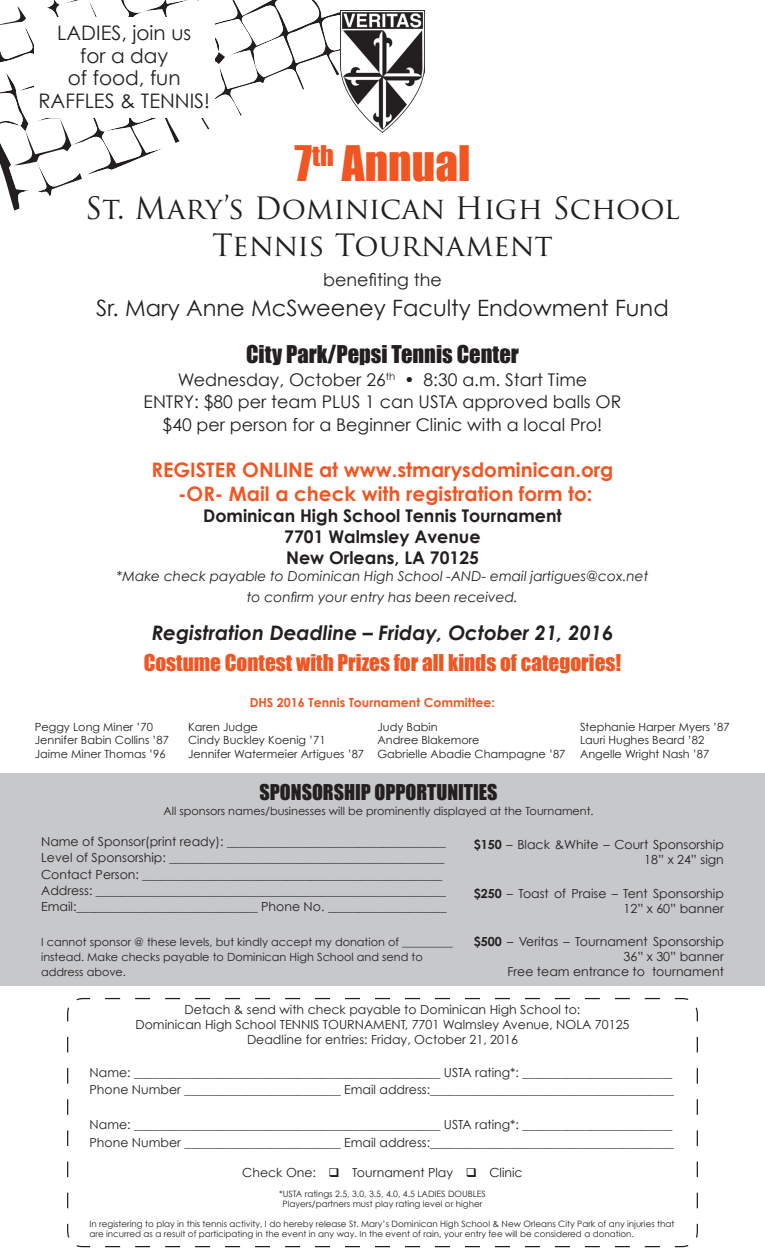
<style>
.page{position:relative;width:765px;height:1260px;background:#fff}
.page>*{position:absolute;margin:0;border:0;box-sizing:border-box;transform-origin:0 0}
.t1{font:45px "Impact";color:#f15622}
.t2{font:30px "Trajan Pro";color:#231f20}
.t3{font:22.5px "Century Gothic";color:#231f20}
.t4{font:22.5px "Impact";color:#231f20}
.t5{font:21.25px "Impact";color:#f15622}
.t6{font:700 20px "Century Gothic";color:#f15622}
.t7{font:20px "Century Gothic";color:#231f20}
.t8{font:italic 700 20px "Century Gothic";color:#231f20}
.t9{font:20px "Impact";color:#231f20}
.t10{font:17.5px "Century Gothic";color:#231f20}
.t11{font:700 17.5px "Century Gothic";color:#231f20}
.t12{font:italic 13.75px "Century Gothic";color:#231f20}
.t13{font:12.5px "Century Gothic";color:#231f20}
.t14{font:700 12.5px "Century Gothic";color:#f15622}
.t15{font:11.25px/15px "Century Gothic";color:#231f20}
.t16{font:8.75px/10px "Century Gothic";color:#231f20}
.s1{font-weight:700}
</style>
<div class="page">
<svg style="left:0;top:0;width:340px;height:211px"></svg>
<div style="left:0;top:773px;width:765px;height:212px;background:#c7c8ca"></div>
<img style="left:340px;top:10px;width:85px;height:122px">
<div style="left:34px;top:17px;width:181px;height:101px;background:#fff"></div>
<svg style="left:67px;top:997px;width:631px;height:251px"></svg>
<svg style="left:340px;top:1177px;width:12px;height:1px"></svg>
<p class="t7" style="left:57px;top:21px;width:136px">LADIES, join us</p>
<p class="t7" style="left:80px;top:43px;width:90px">for a day</p>
<p class="t7" style="left:68px;top:66px;width:114px">of food, fun</p>
<p class="t7" style="left:38px;top:88px;width:173px">RAFFLES &amp; TENNIS!</p>
<p class="t1" style="left:295px;top:129px;width:177px">7<sup>th</sup> Annual</p>
<p class="t2" style="left:85px;top:189px;width:596px">St. Mary’s Dominican High School</p>
<p class="t2" style="left:212px;top:226px;width:342px">Tennis Tournament</p>
<p class="t10" style="left:323px;top:269px;width:120px">benefiting the</p>
<p class="t3" style="left:96px;top:295px;width:574px">Sr. Mary Anne McSweeney Faculty Endowment Fund</p>
<p class="t4" style="left:246px;top:337px;width:274px">City Park/Pepsi Tennis Center</p>
<p class="t10" style="left:178px;top:369px;width:411px">Wednesday, October 26<sup>th</sup> • 8:30 a.m. Start Time</p>
<p class="t10" style="left:144px;top:391px;width:479px">ENTRY: $80 per team PLUS 1 can USTA approved balls OR</p>
<p class="t10" style="left:163px;top:414px;width:441px">$40 per person for a Beginner Clinic with a local Pro!</p>
<p class="t6" style="left:152px;top:458px;width:463px">REGISTER ONLINE at www.stmarysdominican.org</p>
<p class="t6" style="left:178px;top:482px;width:416px">-OR- Mail a check with registration form to:</p>
<p class="t11" style="left:203px;top:505px;width:360px">Dominican High School Tennis Tournament</p>
<p class="t11" style="left:284px;top:526px;width:198px">7701 Walmsley Avenue</p>
<p class="t11" style="left:286px;top:547px;width:194px">New Orleans, LA 70125</p>
<p class="t12" style="left:117px;top:568px;width:533px">*Make check payable to Dominican High School -AND- email jartigues@cox.net</p>
<p class="t12" style="left:247px;top:589px;width:273px">to confirm your entry has been received.</p>
<p class="t8" style="left:152px;top:620px;width:463px">Registration Deadline – Friday, October 21, 2016</p>
<p class="t5" style="left:144px;top:646px;width:479px">Costume Contest with Prizes for all kinds of categories!</p>
<p class="t14" style="left:250px;top:695px;width:247px">DHS 2016 Tennis Tournament Committee:</p>
<p class="t15" style="left:35px;top:719px;width:120px">Peggy Long Miner ’70</p>
<p class="t15" style="left:35px;top:733px;width:136px">Jennifer Babin Collins ’87</p>
<p class="t15" style="left:35px;top:746px;width:132px">Jaime Miner Thomas ’96</p>
<p class="t15" style="left:378px;top:719px;width:62px">Judy Babin</p>
<p class="t15" style="left:378px;top:733px;width:103px">Andree Blakemore</p>
<p class="t15" style="left:378px;top:746px;width:189px">Gabrielle Abadie Champagne ’87</p>
<p class="t15" style="left:580px;top:719px;width:151px">Stephanie Harper Myers ’87</p>
<p class="t15" style="left:580px;top:733px;width:126px">Lauri Hughes Beard ’82</p>
<p class="t15" style="left:580px;top:746px;width:131px">Angelle Wright Nash ’87</p>
<p class="t15" style="left:188px;top:719px;width:71px">Karen Judge</p>
<p class="t15" style="left:188px;top:733px;width:139px">Cindy Buckley Koenig ’71</p>
<p class="t15" style="left:188px;top:746px;width:178px">Jennifer Watermeier Artigues ’87</p>
<p class="t9" style="left:260px;top:777px;width:240px">SPONSORSHIP OPPORTUNITIES</p>
<p class="t15" style="left:164px;top:803px;width:432px">All sponsors names/businesses will be prominently displayed at the Tournament.</p>
<p class="t13" style="left:41px;top:834px;width:406px">Name of Sponsor(print ready): ___________________________________</p>
<p class="t13" style="left:41px;top:850px;width:405px">Level of Sponsorship: ____________________________________________</p>
<p class="t13" style="left:41px;top:866px;width:403px">Contact Person: ________________________________________________</p>
<p class="t13" style="left:41px;top:883px;width:406px">Address: ________________________________________________________</p>
<p class="t13" style="left:41px;top:899px;width:407px">Email:_____________________________ Phone No. ___________________</p>
<p class="t13" style="left:474px;top:934px;width:252px"><span class="s1">$500</span> – Veritas – Tournament Sponsorship</p>
<p class="t13" style="left:624px;top:949px;width:102px">36” x 30” banner</p>
<p class="t13" style="left:508px;top:964px;width:218px">Free team entrance to tournament</p>
<p class="t13" style="left:474px;top:836px;width:252px"><span class="s1">$150</span> – Black &amp;White – Court Sponsorship</p>
<p class="t13" style="left:644px;top:851px;width:81px">18” x 24” sign</p>
<p class="t13" style="left:474px;top:886px;width:252px"><span class="s1">$250</span> – Toast of Praise – Tent Sponsorship</p>
<p class="t13" style="left:624px;top:901px;width:102px">12” x 60” banner</p>
<p class="t15" style="left:41px;top:934px;width:413px">I cannot sponsor @ these levels, but kindly accept my donation of _________ instead. Make checks payable to Dominican High School and send to address above.</p>
<p class="t13" style="left:185px;top:1002px;width:397px">Detach &amp; send with check payable to Dominican High School to:</p>
<p class="t13" style="left:135px;top:1017px;width:496px">Dominican High School TENNIS TOURNAMENT, 7701 Walmsley Avenue, NOLA 70125</p>
<p class="t13" style="left:247px;top:1032px;width:273px">Deadline for entries: Friday, October 21, 2016</p>
<p class="t13" style="left:90px;top:1065px;width:585px">Name: _________________________________________________ USTA rating*: ________________________</p>
<p class="t13" style="left:90px;top:1082px;width:586px">Phone Number _________________________ Email address:_______________________________________</p>
<p class="t13" style="left:90px;top:1117px;width:585px">Name: _________________________________________________ USTA rating*: ________________________</p>
<p class="t13" style="left:90px;top:1135px;width:586px">Phone Number _________________________ Email address:_______________________________________</p>
<p class="t13" style="left:242px;top:1165px;width:282px">Check One: ❑ Tournament Play ❑ Clinic</p>
<p class="t16" style="left:279px;top:1188px;width:208px">*USTA ratings 2.5, 3.0, 3.5, 4.0, 4.5 LADIES DOUBLES</p>
<p class="t16" style="left:283px;top:1198px;width:201px">Players/partners must play rating level or higher</p>
<p class="t16" style="left:90px;top:1218px;width:586px">In registering to play in this tennis activity, I do hereby release St. Mary’s Dominican High School &amp; New Orleans City Park of any injuries that are incurred as a result of participating in the event in any way. In the event of rain, your entry fee will be considered a donation.</p>
</div>
